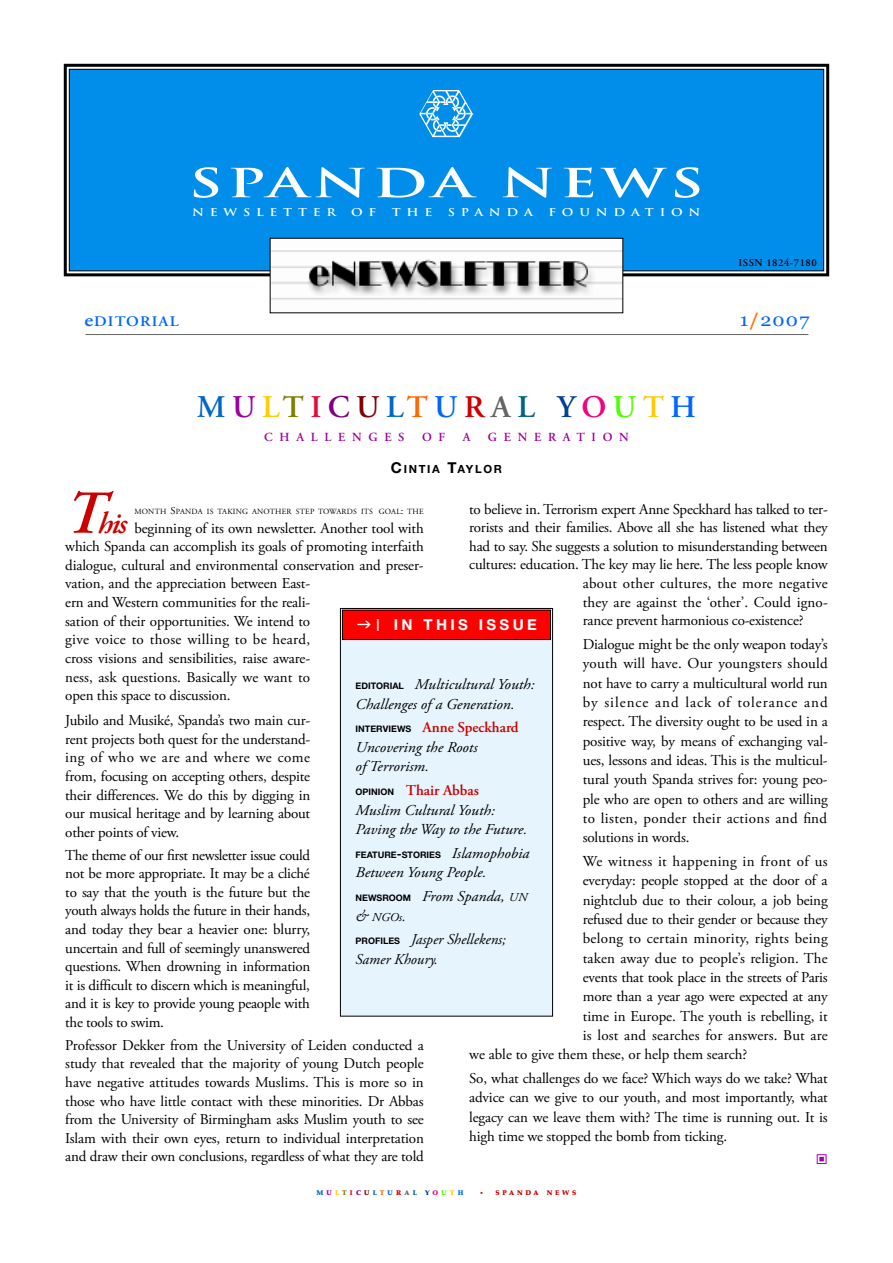
<style>
.page{position:relative;width:893px;height:1263px;background:#fff}
.page>*{position:absolute;margin:0;border:0;box-sizing:border-box;transform-origin:0 0}
.t1{font:700 39px "Trajan";letter-spacing:.08em;color:#fff;scale:1.5 1}
.t2{font:600 31.5px "Adobe Garamond Pro";letter-spacing:.205em;color:#06c}
.t3{font:italic 600 30.45px "Adobe Garamond Pro";color:#c00}
.t4{font:18px "Georgia";color:#06f;scale:1.1 1}
.t5{font:15px/18.6px "Adobe Garamond Pro";letter-spacing:-.01em;color:#000;text-align:justify}
.t6{font:italic 15px/19.5px "Adobe Garamond Pro";color:#000;scale:1.05 1}
.t7{font:15px "Adobe Garamond Pro";letter-spacing:.02em;color:#000}
.t8{font:15px "Adobe Garamond Pro";letter-spacing:.01em;color:#000}
.t9{font:italic 15px/19.5px "Adobe Garamond Pro";color:#000}
.t10{font:15px "Adobe Garamond Pro";letter-spacing:.025em;color:#000}
.t11{font:700 15px "Helvetica Neue";letter-spacing:.22em;color:#fff}
.t12{font:600 14.7px "Adobe Garamond Pro";letter-spacing:.07em;color:#06f;scale:1.1 1}
.t13{font:600 12.3px "Adobe Garamond Pro";letter-spacing:.545em;color:#9e00a1}
.t14{font:italic 12px "Adobe Garamond Pro";color:#000;scale:1.05 1}
.t15{font:700 11.25px "Helvetica Neue";letter-spacing:.15em;color:#000}
.t16{font:700 10.5px "Trajan";letter-spacing:.46em;color:#fff;scale:1.2 1}
.t17{font:600 10.5px "Adobe Garamond Pro";letter-spacing:.05em;color:#000}
.t18{font:700 9px "Helvetica Neue";color:#000}
.t19{font:7.8px "Adobe Garamond Pro";letter-spacing:.025em;color:#000}
.t20{font:900 6.75px "Palatino";letter-spacing:.475em;color:#06c}
.t21{font:900 6.75px "Palatino";letter-spacing:.395em;color:#c00}
.s1{font-size:19.5px}
.s2{font-weight:700;color:#ff7500}
.s3{color:#9e00a1}
.s4{color:#fc0}
.s5{color:#808000}
.s6{color:#e00c3b}
.s7{color:#800080}
.s8{color:#800000}
.s9{color:#f60}
.s10{color:#06f}
.s11{color:#c00}
.s12{color:#636363}
.s13{color:#006380}
.s14{color:#004099}
.s15{color:#ef047e}
.s16{color:#4dff00}
.s17{font-size:15px}
.s18{font-size:60.9px}
.s19{font-size:10.5px}
.s20{font-family:"Helvetica";font-weight:400;font-size:16.5px}
.s21{font-family:"Helvetica Neue";font-weight:700;font-style:normal;font-size:9px}
.s22{font-weight:600;font-style:normal;color:#c00}
.s23{font-size:12px}
.s24{font-family:"Adobe Garamond Pro";font-weight:400;font-style:italic;font-size:15px}
.s25{font-size:6px}
</style>
<div class="page">
<div style="left:69px;top:69px;width:755px;height:202px;background:#008eea"></div>
<div style="left:64px;top:64px;width:765px;height:212px;border:3px solid #000"></div>
<div style="left:69px;top:69px;width:755px;height:202px;border:1px solid #000"></div>
<img style="left:435px;top:90px;width:23px;height:47px">
<svg style="left:419px;top:90px;width:16px;height:48px"></svg>
<svg style="left:458px;top:90px;width:16px;height:48px"></svg>
<img style="left:272px;top:240px;width:349px;height:60px">
<div style="left:270px;top:238px;width:353px;height:75px;border:1px solid #000"></div>
<div style="left:340px;top:608px;width:213px;height:408px;background:#e6f4fd"></div>
<div style="left:340px;top:608px;width:213px;height:408px;border:1px solid #000"></div>
<div style="left:342px;top:610px;width:208px;height:29px;background:#f00"></div>
<div style="left:342px;top:610px;width:209px;height:30px;border:1px solid #000"></div>
<hr style="left:86px;top:334px;width:722px;height:1px;background:#636363">
<h1 class="t1" style="left:188px;top:161px;width:345px">SPANDA NEWS</h1>
<p class="t16" style="left:192px;top:207px;width:121px">NEWSLETTER</p>
<p class="t16" style="left:351px;top:207px;width:22px">O F</p>
<p class="t16" style="left:392px;top:207px;width:35px">THE</p>
<p class="t16" style="left:448px;top:207px;width:72px">SPANDA</p>
<p class="t16" style="left:548px;top:207px;width:128px">FOUNDATION</p>
<p class="t17" style="left:739px;top:259px;width:80px">ISSN 1824-7180</p>
<p class="t12" style="left:84px;top:315px;width:87px"><span class="s1">e</span>DITORIAL</p>
<p class="t4" style="left:740px;top:310px;width:65px">1<span class="s2">/</span>2007</p>
<h2 class="t2" style="left:197px;top:395px;width:501px">M<span class="s3">U</span><span class="s4">L</span><span class="s5">T</span><span class="s6">I</span><span class="s7">C</span><span class="s8">U</span>L<span class="s9">T</span><span class="s10">U</span><span class="s11">R</span><span class="s12">A</span><span class="s13">L</span> <span class="s14">Y</span><span class="s15">O</span><span class="s16">U</span><span class="s4">T</span><span class="s10">H</span></h2>
<p class="t13" style="left:264px;top:433px;width:142px">CHALLENGES</p>
<p class="t13" style="left:422px;top:433px;width:25px">O F</p>
<p class="t13" style="left:463px;top:433px;width:9px">A</p>
<p class="t13" style="left:488px;top:433px;width:142px">GENERATION</p>
<p class="t15" style="left:391px;top:465px;width:113px"><span class="s17">C</span>INTIA <span class="s17">T</span>AYLOR</p>
<h3 class="t3" style="left:65px;top:511px;width:63px"><span class="s18">T</span>his</h3>
<p class="t5" style="left:469px;top:501px;width:360px">to believe in. Terrorism expert Anne Speckhard has talked to ter-</p>
<p class="t5" style="left:469px;top:519px;width:360px">rorists and their families. Above all she has listened what they</p>
<p class="t5" style="left:469px;top:538px;width:360px">had to say. She suggests a solution to misunderstanding between</p>
<p class="t5" style="left:469px;top:557px;width:360px">cultures: education. The key may lie here. The less people know</p>
<p class="t7" style="left:583px;top:577px;width:247px">about other cultures, the more negative</p>
<p class="t8" style="left:583px;top:596px;width:246px">they are against the ‘other’. Could igno-</p>
<p class="t5" style="left:583px;top:612px;width:222px">rance prevent harmonious co-existence?</p>
<p class="t5" style="left:583px;top:636px;width:246px;line-height:19.4px">Dialogue might be the only weapon today’s youth will have. Our youngsters should not have to carry a multicultural world run by silence and lack of tolerance and respect. The diversity ought to be used in a positive way, by means of exchanging val&shy;ues, lessons and ideas. This is the multicul&shy;tural youth Spanda strives for: young peo&shy;ple who are open to others and are willing to listen, ponder their actions and find solutions in words.</p>
<p class="t10" style="left:583px;top:855px;width:246px">We witness it happening in front of us</p>
<p class="t5" style="left:583px;top:872px;width:246px">everyday: people stopped at the door of a</p>
<p class="t5" style="left:583px;top:892px;width:246px">nightclub due to their colour, a job being</p>
<p class="t5" style="left:583px;top:911px;width:246px">refused due to their gender or because they</p>
<p class="t7" style="left:583px;top:933px;width:246px">belong to certain minority, rights being</p>
<p class="t5" style="left:583px;top:950px;width:246px">taken away due to people’s religion. The</p>
<p class="t5" style="left:583px;top:969px;width:246px">events that took place in the streets of Paris</p>
<p class="t5" style="left:583px;top:989px;width:246px">more than a year ago were expected at any</p>
<p class="t5" style="left:583px;top:1008px;width:246px">time in Europe. The youth is rebelling, it</p>
<p class="t8" style="left:583px;top:1029px;width:247px">is lost and searches for answers. But are</p>
<p class="t5" style="left:469px;top:1047px;width:279px">we able to give them these, or help them search?</p>
<p class="t5" style="left:469px;top:1070px;width:360px;line-height:19.4px">So, what challenges do we face? Which ways do we take? What advice can we give to our youth, and most importantly, what legacy can we leave them with? The time is running out. It is high time we stopped the bomb from ticking.</p>
<p class="t19" style="left:134px;top:508px;width:291px">MONTH <span class="s19">S</span>PANDA IS TAKING ANOTHER STEP TOWARDS ITS GOAL<span class="s19">:</span> THE</p>
<p class="t5" style="left:65px;top:520px;width:360px;text-align:left;text-indent:69px">beginning of its own newsletter. Another tool with which Spanda can accomplish its goals of promoting interfaith dialogue, cultural and environmental conservation and preser&shy;vation, and the appreciation between East-<br>ern and Western communities for the reali-<br>sation of their opportunities. We intend to<br>give voice to those willing to be heard,<br>cross visions and sensibilities, raise aware-<br>ness, ask questions. Basically we want to<br>open this space to discussion.</p>
<p class="t5" style="left:65px;top:712px;width:246px">Jubilo and Musiké, Spanda’s two main cur&shy;rent projects both quest for the understand&shy;ing of who we are and where we come from, focusing on accepting others, despite their differences. We do this by digging in our musical heritage and by learning about other points of view.</p>
<p class="t5" style="left:65px;top:847px;width:247px">The theme of our first newsletter issue could not be more appropriate. It may be a cliché to say that the youth is the future but the youth always holds the future in their hands, and today they bear a heavier one: blurry, uncertain and full of seemingly unanswered questions. When drowning in information it is difficult to discern which is meaningful, and it is key to provide young peaople with the tools to swim.</p>
<p class="t5" style="left:65px;top:1037px;width:360px">Professor Dekker from the University of Leiden conducted a study that revealed that the majority of young Dutch people have negative attitudes towards Muslims. This is more so in those who have little contact with these minorities. Dr Abbas from the University of Birmingham asks Muslim youth to see Islam with their own eyes, return to individual interpretation and draw their own conclusions, regardless of what they are told</p>
<p class="t11" style="left:376px;top:619px;width:162px"><span class="s20">|</span> IN THIS ISSUE</p>
<p class="t6" style="left:356px;top:676px;width:172px"><span class="s21">EDITORIAL</span> Multicultural Youth:<br>Challenges of a Generation.</p>
<p class="t6" style="left:356px;top:719px;width:157px"><span class="s21">INTERVIEWS</span> <span class="s22">Anne Speckhard<br></span>Uncovering the Roots<br>of Terrorism.</p>
<p class="t6" style="left:356px;top:782px;width:165px"><span class="s21">OPINION</span> <span class="s22">Thair Abbas<br></span>Muslim Cultural Youth:<br>Paving the Way to the Future.</p>
<p class="t18" style="left:356px;top:851px;width:175px">FEATURE<span class="s23">-</span>STORIES <span class="s24">Islamophobia</span></p>
<p class="t6" style="left:356px;top:862px;width:165px;line-height:23.7px">Between Young People.<br><span class="s21">NEWSROOM</span> From Spanda, <span class="s23">UN</span></p>
<p class="t14" style="left:356px;top:912px;width:49px"><span class="s17">&amp;</span> NGOs<span class="s17">.</span></p>
<p class="t9" style="left:356px;top:931px;width:152px"><span class="s21">PROFILES</span> Jasper Shellekens;<br>Samer Khoury.</p>
<p class="t20" style="left:316px;top:1190px;width:149px">M<span class="s3">U</span><span class="s4">L</span><span class="s5">T</span><span class="s6">I</span><span class="s7">C</span><span class="s8">U</span>L<span class="s9">T</span><span class="s10">U</span><span class="s11">R</span><span class="s12">A</span><span class="s13">L</span> <span class="s14">Y</span><span class="s15">O</span><span class="s16">U</span><span class="s4">T</span><span class="s10">H</span></p>
<p class="t21" style="left:480px;top:1190px;width:98px"><span class="s25">•</span> SPANDA NEWS</p>
</div>
